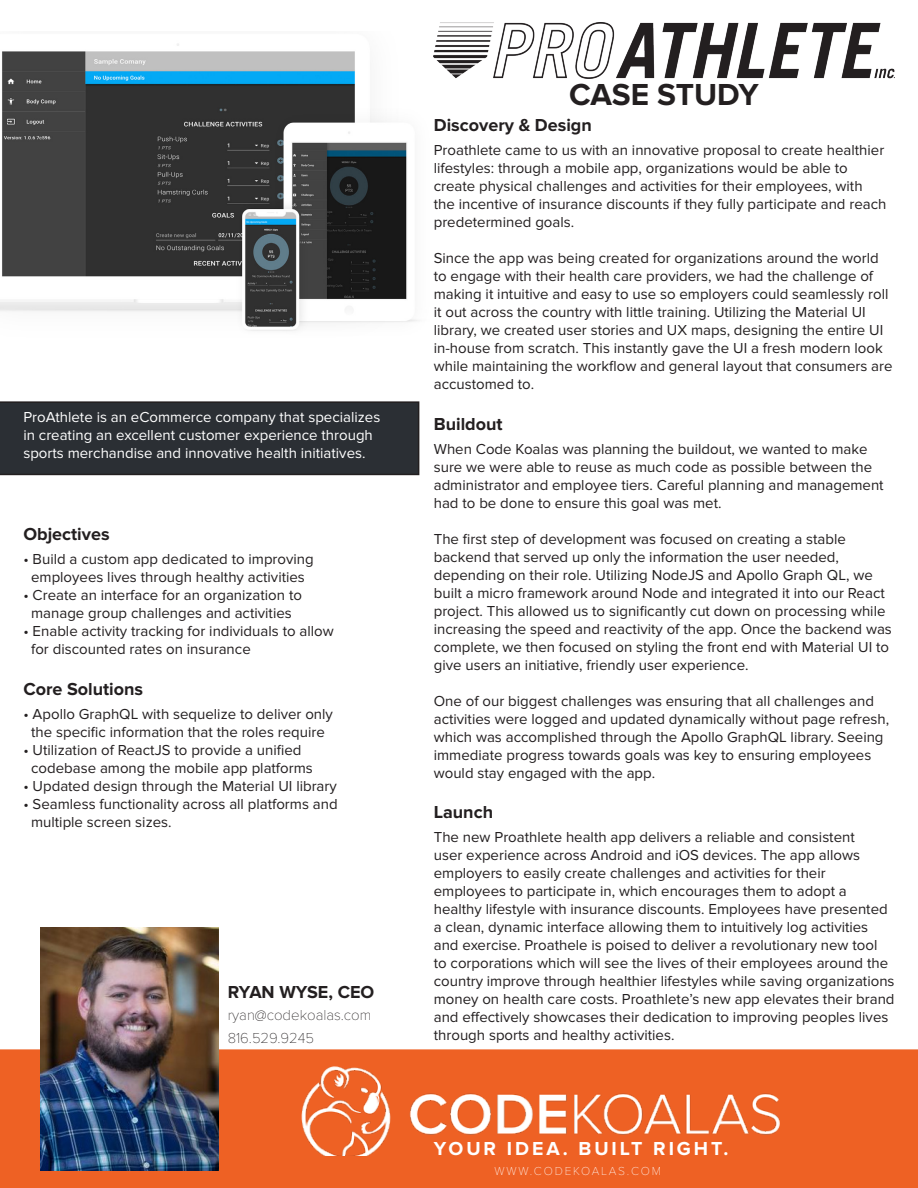
<style>
.page{position:relative;width:918px;height:1188px;background:#fff}
.page>*{position:absolute;margin:0;border:0;box-sizing:border-box;transform-origin:0 0}
.t1{font:700 31.5px "Proxima Nova";letter-spacing:-.005em;color:#231f20}
.t2{font:700 19.5px "Proxima Nova";letter-spacing:.15em;color:#fff}
.t3{font:700 18px "Proxima Nova";color:#231f20}
.t4{font:15px/18px "Proxima Nova";color:#231f20}
.t5{font:15px/18px "Proxima Nova";color:#fff}
.t6{font:100 15px "Proxima Nova T";color:#231f20}
.t7{font:100 12px "Proxima Nova T";letter-spacing:.15em;color:#fff}
</style>
<div class="page">
<div style="left:0;top:1049px;width:918px;height:139px;background:#ee6124"></div>
<img style="left:40px;top:928px;width:179px;height:243px">
<img style="left:302px;top:1066px;width:477px;height:89px">
<img style="left:0;top:44px;width:418px;height:287px">
<div style="left:0;top:401px;width:419px;height:74px;background:#2b2f34"></div>
<img style="left:434px;top:23px;width:461px;height:55px">
<p class="t5" style="left:23px;top:408px;width:359px">ProAthlete is an eCommerce company that specializes in creating an excellent customer experience through sports merchandise and innovative health initiatives.</p>
<p class="t3" style="left:23px;top:524px;width:88px">Objectives</p>
<p class="t4" style="left:23px;top:551px;width:292px">• Build a custom app dedicated to improving</p>
<p class="t4" style="left:31px;top:569px;width:275px">employees lives through healthy activities</p>
<p class="t4" style="left:23px;top:587px;width:280px">• Create an interface for an organization to</p>
<p class="t4" style="left:31px;top:605px;width:262px">manage group challenges and activities</p>
<p class="t4" style="left:23px;top:623px;width:312px">• Enable activity tracking for individuals to allow</p>
<p class="t4" style="left:31px;top:641px;width:221px">for discounted rates on insurance</p>
<p class="t3" style="left:23px;top:678px;width:121px">Core Solutions</p>
<p class="t4" style="left:23px;top:705px;width:311px">• Apollo GraphQL with sequelize to deliver only</p>
<p class="t4" style="left:31px;top:723px;width:295px">the specific information that the roles require</p>
<p class="t4" style="left:23px;top:741px;width:280px">• Utilization of ReactJS to provide a unified</p>
<p class="t4" style="left:31px;top:759px;width:283px">codebase among the mobile app platforms</p>
<p class="t4" style="left:23px;top:777px;width:315px">• Updated design through the Material UI library</p>
<p class="t4" style="left:23px;top:795px;width:316px">• Seamless functionality across all platforms and</p>
<p class="t4" style="left:31px;top:813px;width:142px">multiple screen sizes.</p>
<p class="t3" style="left:228px;top:981px;width:148px">RYAN WYSE, CEO</p>
<p class="t6" style="left:228px;top:1007px;width:145px">ryan@codekoalas.com</p>
<p class="t6" style="left:228px;top:1029px;width:88px">816.529.9245</p>
<p class="t1" style="left:569px;top:77px;width:191px">CASE STUDY</p>
<p class="t3" style="left:434px;top:115px;width:160px">Discovery &amp; Design</p>
<p class="t4" style="left:434px;top:141px;width:454px">Proathlete came to us with an innovative proposal to create healthier lifestyles: through a mobile app, organizations would be able to create physical challenges and activities for their employees, with the incentive of insurance discounts if they fully participate and reach predetermined goals.</p>
<p class="t4" style="left:434px;top:249px;width:460px">Since the app was being created for organizations around the world to engage with their health care providers, we had the challenge of making it intuitive and easy to use so employers could seamlessly roll it out across the country with little training. Utilizing the Material UI library, we created user stories and UX maps, designing the entire UI in-house from scratch. This instantly gave the UI a fresh modern look while maintaining the workflow and general layout that consumers are accustomed to.</p>
<p class="t3" style="left:434px;top:413px;width:70px">Buildout</p>
<p class="t4" style="left:434px;top:440px;width:451px">When Code Koalas was planning the buildout, we wanted to make sure we were able to reuse as much code as possible between the administrator and employee tiers. Careful planning and management had to be done to ensure this goal was met.</p>
<p class="t4" style="left:434px;top:530px;width:460px">The first step of development was focused on creating a stable backend that served up only the information the user needed, depending on their role. Utilizing NodeJS and Apollo Graph QL, we built a micro framework around Node and integrated it into our React project. This allowed us to significantly cut down on processing while increasing the speed and reactivity of the app. Once the backend was complete, we then focused on styling the front end with Material UI to give users an initiative, friendly user experience.</p>
<p class="t4" style="left:434px;top:692px;width:457px">One of our biggest challenges was ensuring that all challenges and activities were logged and updated dynamically without page refresh, which was accomplished through the Apollo GraphQL library. Seeing immediate progress towards goals was key to ensuring employees would stay engaged with the app.</p>
<p class="t3" style="left:434px;top:802px;width:61px">Launch</p>
<p class="t4" style="left:434px;top:828px;width:462px">The new Proathlete health app delivers a reliable and consistent<br>user experience across Android and iOS devices. The app allows employers to easily create challenges and activities for their employees to participate in, which encourages them to adopt a healthy lifestyle with insurance discounts. Employees have presented a clean, dynamic interface allowing them to intuitively log activities and exercise. Proathele is poised to deliver a revolutionary new tool<br>to corporations which will see the lives of their employees around the country improve through healthier lifestyles while saving organizations money on health care costs. Proathlete’s new app elevates their brand and effectively showcases their dedication to improving peoples lives through sports and healthy activities.</p>
<p class="t2" style="left:434px;top:1137px;width:296px">YOUR IDEA. BUILT RIGHT.</p>
<p class="t7" style="left:494px;top:1165px;width:168px">WWW.CODEKOALAS.COM</p>
</div>
